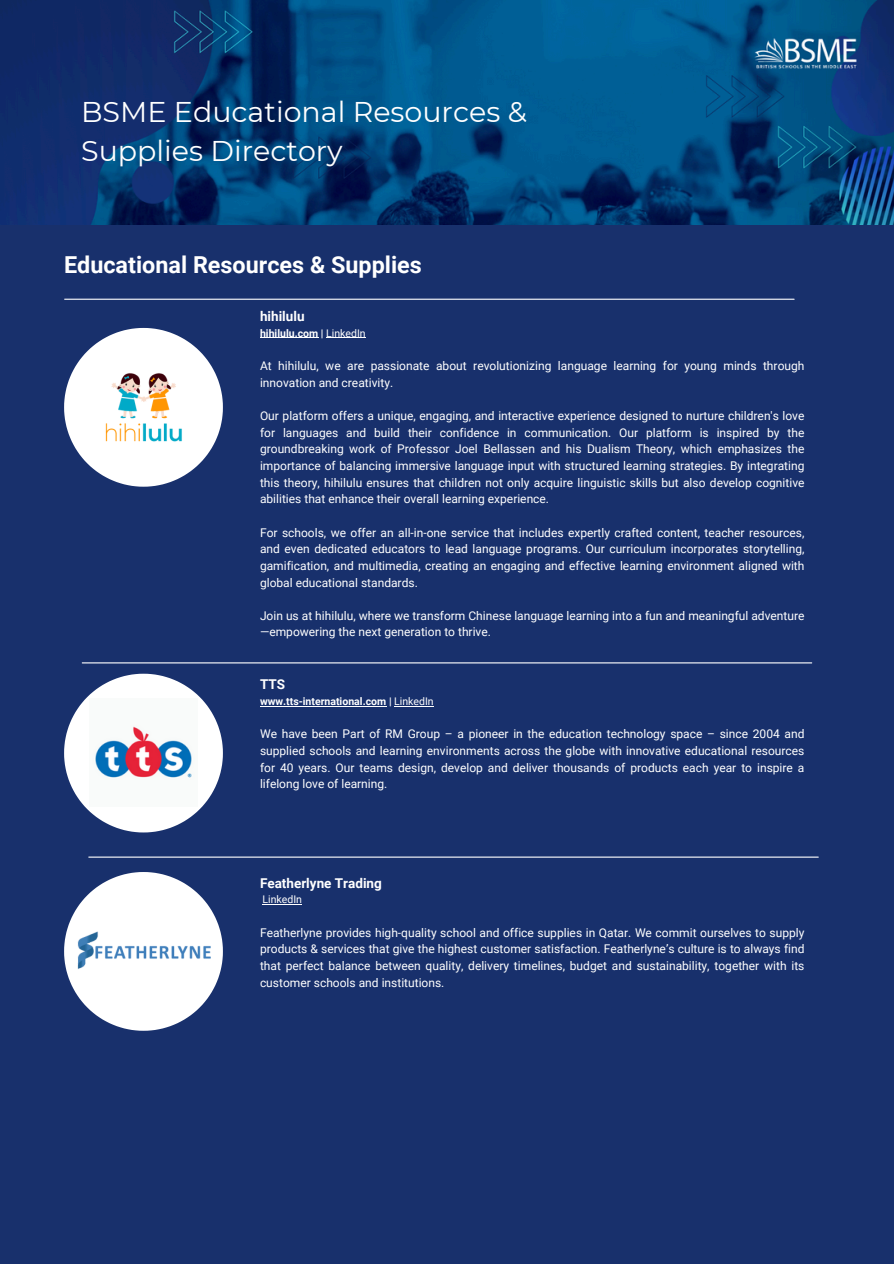
<style>
.page{position:relative;width:894px;height:1264px;background:#fff}
.page>*{position:absolute;margin:0;border:0;box-sizing:border-box;transform-origin:0 0}
.t1{font:28.5px/39.5px "Montserrat";color:#fff}
.t2{font:700 23.4px "Roboto";color:#fff}
.t3{font:700 13.5px "Roboto";color:#fff}
.t4{font:12px/16.6px "Roboto";color:#fff;text-align:justify}
.t5{font:700 10.5px "Roboto";color:#fff}
.t6{font:10.5px "Roboto";color:#fff}
.s1{font-weight:400}
</style>
<div class="page">
<div style="left:0;top:0;width:893px;height:1263px;background:#18306c"></div>
<hr style="left:65px;top:299px;width:728px;height:1px;background:#fff">
<img style="left:0;top:0;width:893px;height:224px">
<svg style="left:64px;top:328px;width:159px;height:158px"></svg>
<img style="left:88px;top:353px;width:110px;height:108px">
<hr style="left:260px;top:337px;width:58px;height:1px;background:#fff">
<hr style="left:326px;top:337px;width:39px;height:1px;background:#fff">
<hr style="left:82px;top:662px;width:729px;height:1px;background:#fff">
<svg style="left:64px;top:673px;width:159px;height:159px"></svg>
<img style="left:89px;top:699px;width:108px;height:108px">
<hr style="left:89px;top:856px;width:729px;height:1px;background:#fff">
<svg style="left:64px;top:872px;width:159px;height:158px"></svg>
<img style="left:69px;top:876px;width:149px;height:149px">
<hr style="left:260px;top:706px;width:126px;height:1px;background:#fff">
<hr style="left:394px;top:706px;width:39px;height:1px;background:#fff">
<hr style="left:262px;top:904px;width:40px;height:1px;background:#fff">
<p class="t1" style="left:81px;top:92px;width:447px">BSME Educational Resources &amp;<br>Supplies Directory</p>
<p class="t2" style="left:64px;top:251px;width:359px">Educational Resources &amp; Supplies</p>
<h2 class="t3" style="left:260px;top:308px;width:46px">hihilulu</h2>
<p class="t5" style="left:260px;top:327px;width:107px">hihilulu.com | <span class="s1">LinkedIn</span></p>
<p class="t4" style="left:260px;top:357px;width:546px">At hihilulu, we are passionate about revolutionizing language learning for young minds through innovation and creativity.</p>
<p class="t4" style="left:260px;top:407px;width:546px">Our platform offers a unique, engaging, and interactive experience designed to nurture children's love for languages and build their confidence in communication. Our platform is inspired by the groundbreaking work of Professor Joel Bellassen and his Dualism Theory, which emphasizes the importance of balancing immersive language input with structured learning strategies. By integrating this theory, hihilulu ensures that children not only acquire linguistic skills but also develop cognitive abilities that enhance their overall learning experience.</p>
<h4 class="t4" style="left:260px;top:524px;width:546px">For schools, we offer an all-in-one service that includes expertly crafted content, teacher resources, and even dedicated educators to lead language programs. Our curriculum incorporates storytelling, gamification, and multimedia, creating an engaging and effective learning environment aligned with global educational standards.</h4>
<h4 class="t4" style="left:260px;top:607px;width:546px">Join us at hihilulu, where we transform Chinese language learning into a fun and meaningful adventure —empowering the next generation to thrive.</h4>
<p class="t3" style="left:260px;top:676px;width:26px">TTS</p>
<p class="t5" style="left:260px;top:695px;width:175px">www.tts-international.com | <span class="s1">LinkedIn</span></p>
<p class="t4" style="left:260px;top:726px;width:546px">We have been Part of RM Group – a pioneer in the education technology space – since 2004 and supplied schools and learning environments across the globe with innovative educational resources for 40 years. Our teams design, develop and deliver thousands of products each year to inspire a lifelong love of learning.</p>
<p class="t3" style="left:260px;top:875px;width:123px">Featherlyne Trading</p>
<p class="t6" style="left:262px;top:893px;width:41px">LinkedIn</p>
<p class="t4" style="left:260px;top:924px;width:546px">Featherlyne provides high-quality school and office supplies in Qatar. We commit ourselves to supply products &amp; services that give the highest customer satisfaction. Featherlyne’s culture is to always find that perfect balance between quality, delivery timelines, budget and sustainability, together with its customer schools and institutions.</p>
</div>
